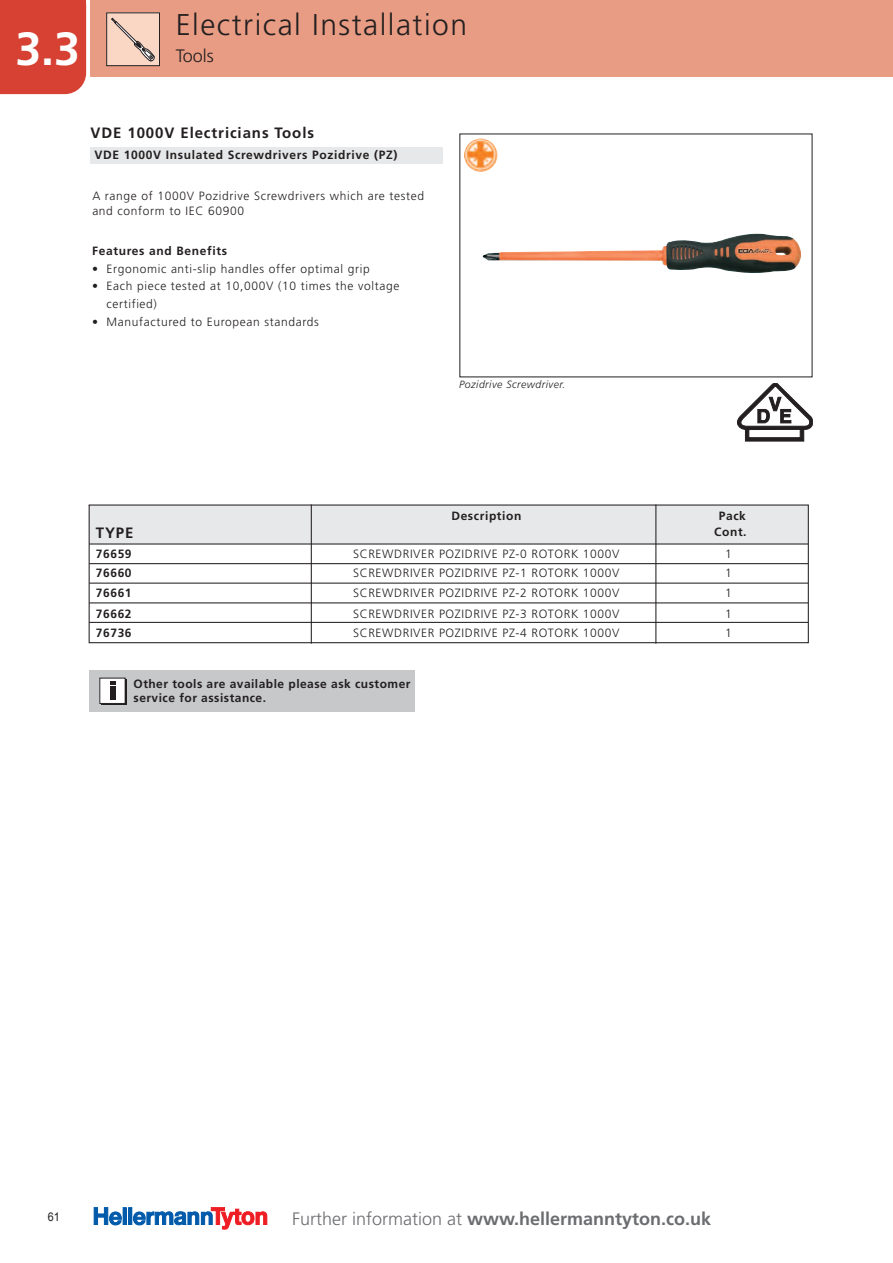
<style>
.page{position:relative;width:893px;height:1263px;background:#fff}
.page>*{position:absolute;margin:0;border:0;box-sizing:border-box;transform-origin:0 0}
.t1{font:700 46.5px "Frutiger";color:#fff}
.t2{font:300 30px "Frutiger";letter-spacing:.05em;color:#231f20}
.t3{font:700 18px "Frutiger";color:#6c6d70}
.t4{font:300 18px "Frutiger";color:#231f20}
.t5{font:700 15px "Frutiger";letter-spacing:.06em;color:#231f20}
.t6{font:300 12px/14.4px "Frutiger";letter-spacing:.05em;color:#231f20}
.t7{font:700 12px/15.8px "Frutiger";letter-spacing:.05em;color:#231f20;text-align:center}
.t8{font:12px "Arial";color:#231f20;scale:.9 1}
.t9{font:italic 300 10.5px "Frutiger";letter-spacing:.045em;color:#231f20}
.s1{font-weight:300}
</style>
<div class="page">
<svg style="left:60px;top:74px;width:26px;height:20px"></svg>
<div style="left:0;top:0;width:86px;height:74px;background:#d64133"></div>
<div style="left:0;top:0;width:60px;height:94px;background:#d64133"></div>
<div style="left:90px;top:0;width:803px;height:77px;background:#e89c83"></div>
<svg style="left:94px;top:1207px;width:28px;height:18px"></svg>
<div style="left:123px;top:1207px;width:4px;height:18px;border:1px solid #015aaa"></div>
<div style="left:128px;top:1207px;width:4px;height:18px;border:1px solid #015aaa"></div>
<svg style="left:133px;top:1207px;width:134px;height:22px"></svg>
<div style="left:107px;top:13px;width:52px;height:53px;background:#fad6c5"></div>
<svg style="left:111px;top:18px;width:44px;height:44px"></svg>
<div style="left:106px;top:12px;width:54px;height:54px;border:1px solid #231f20"></div>
<div style="left:90px;top:147px;width:353px;height:16px;background:#e7e8e9"></div>
<img style="left:483px;top:233px;width:318px;height:40px">
<div style="left:89px;top:505px;width:719px;height:39px;background:#e7e8e9"></div>
<div style="left:89px;top:504px;width:720px;height:139px;border:1px solid #231f20"></div>
<hr style="left:89px;top:543px;width:719px;height:1px;background:#231f20">
<hr style="left:89px;top:563px;width:719px;height:1px;background:#231f20">
<hr style="left:89px;top:583px;width:719px;height:1px;background:#231f20">
<hr style="left:89px;top:602px;width:719px;height:1px;background:#231f20">
<hr style="left:89px;top:622px;width:719px;height:1px;background:#231f20">
<hr style="left:655px;top:504px;width:1px;height:140px;background:#231f20">
<hr style="left:311px;top:504px;width:1px;height:140px;background:#231f20">
<svg style="left:737px;top:383px;width:76px;height:58px"></svg>
<img style="left:464px;top:139px;width:33px;height:33px;border-radius:50%">
<div style="left:90px;top:670px;width:325px;height:42px;background:#c7c8ca"></div>
<div style="left:101px;top:679px;width:25px;height:25px;background:#231f20"></div>
<div style="left:100px;top:678px;width:25px;height:25px;background:#fff"></div>
<div style="left:110px;top:686px;width:5px;height:14px;background:#231f20"></div>
<svg style="left:110px;top:681px;width:6px;height:6px"></svg>
<h1 class="t1" style="left:15px;top:30px;width:66px">3.3</h1>
<h2 class="t2" style="left:176px;top:12px;width:293px">Electrical Installation</h2>
<h3 class="t4" style="left:176px;top:48px;width:40px">Tools</h3>
<p class="t5" style="left:91px;top:127px;width:225px">VDE 1000V Electricians Tools</p>
<p class="t7" style="left:94px;top:148px;width:304px">VDE 1000V Insulated Screwdrivers Pozidrive (PZ)</p>
<p class="t6" style="left:92px;top:190px;width:333px">A range of 1000V Pozidrive Screwdrivers which are tested and conform to IEC 60900</p>
<p class="t7" style="left:92px;top:244px;width:137px">Features and Benefits</p>
<p class="t6" style="left:92px;top:262px;width:279px">• Ergonomic anti-slip handles offer optimal grip</p>
<p class="t6" style="left:106px;top:278px;width:295px;line-height:17.7px;text-indent:-14px">• Each piece tested at 10,000V (10 times the voltage certified)</p>
<p class="t6" style="left:92px;top:315px;width:228px">• Manufactured to European standards</p>
<p class="t9" style="left:459px;top:380px;width:108px">Pozidrive Screwdriver.</p>
<p class="t5" style="left:96px;top:526px;width:39px">TYPE</p>
<p class="t7" style="left:451px;top:509px;width:71px">Description</p>
<p class="t7" style="left:714px;top:509px;width:34px">Pack<br>Cont.</p>
<p class="t7" style="left:96px;top:547px;width:37px">76659</p>
<p class="t6" style="left:353px;top:547px;width:268px">SCREWDRIVER POZIDRIVE PZ-0 ROTORK 1000V</p>
<p class="t6" style="left:725px;top:547px;width:8px">1</p>
<p class="t7" style="left:96px;top:566px;width:37px">76660</p>
<p class="t6" style="left:353px;top:567px;width:268px">SCREWDRIVER POZIDRIVE PZ-1 ROTORK 1000V</p>
<p class="t6" style="left:725px;top:567px;width:8px">1</p>
<p class="t7" style="left:96px;top:586px;width:37px">76661</p>
<p class="t6" style="left:353px;top:586px;width:268px">SCREWDRIVER POZIDRIVE PZ-2 ROTORK 1000V</p>
<p class="t6" style="left:725px;top:586px;width:8px">1</p>
<p class="t7" style="left:96px;top:607px;width:37px">76662</p>
<p class="t6" style="left:353px;top:607px;width:268px">SCREWDRIVER POZIDRIVE PZ-3 ROTORK 1000V</p>
<p class="t6" style="left:725px;top:607px;width:8px">1</p>
<p class="t7" style="left:96px;top:626px;width:37px">76736</p>
<p class="t6" style="left:353px;top:627px;width:268px">SCREWDRIVER POZIDRIVE PZ-4 ROTORK 1000V</p>
<p class="t6" style="left:725px;top:627px;width:8px">1</p>
<p class="t7" style="left:134px;top:677px;width:278px;line-height:14.4px;text-align:left">Other tools are available please ask customer service for assistance.</p>
<p class="t8" style="left:48px;top:1210px;width:15px">61</p>
<h3 class="t3" style="left:292px;top:1211px;width:421px"><span class="s1">Further information at</span> www.hellermanntyton.co.uk</h3>
</div>
